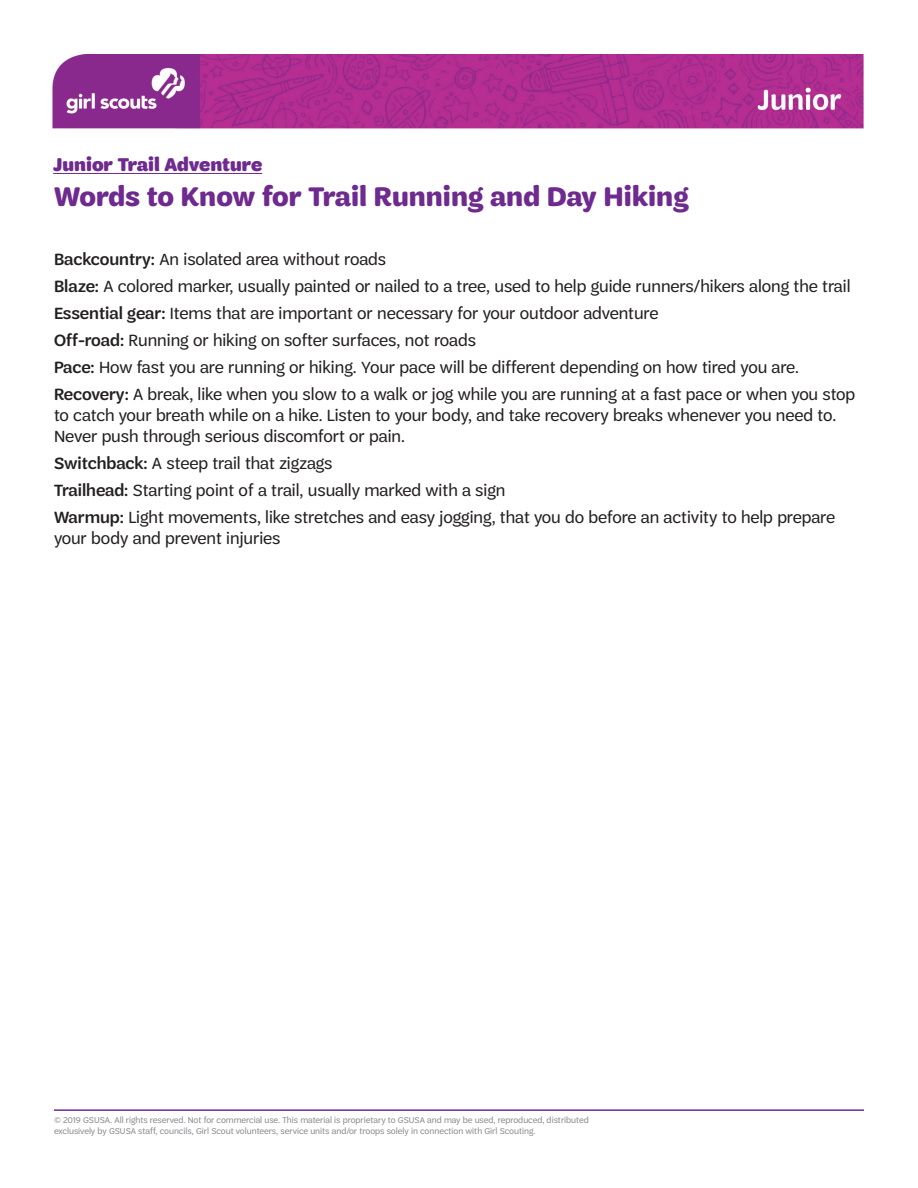
<style>
.page{position:relative;width:918px;height:1188px;background:#fff}
.page>*{position:absolute;margin:0;border:0;box-sizing:border-box;transform-origin:0 0}
.HEADLINE{font:700 28.5px "Trefoil Sans";color:#6e2a8e}
.SERIES_NAME{font:900 19.5px "Trefoil Sans";color:#6e2a8e}
.BODY_COPY{font:17.4px/21px "Trefoil Sans";color:#231f20}
.t1{font:9px/10.8px "Trefoil Sans";color:#8a8c8f}
.s1{font-weight:500}
</style>
<div class="page">
<hr style="left:54px;top:1109px;width:810px;height:2px;background:#6e2a8e">
<img style="left:52px;top:54px;width:812px;height:74px">
<hr style="left:53px;top:173px;width:209px;height:1px;background:#6e2a8e">
<p class="SERIES_NAME" style="left:53px;top:153px;width:210px">Junior Trail Adventure</p>
<p class="HEADLINE" style="left:54px;top:180px;width:636px">Words to Know for Trail Running and Day Hiking</p>
<p class="BODY_COPY" style="left:54px;top:249px;width:334px"><span class="s1">Backcountry:</span> An isolated area without roads</p>
<p class="BODY_COPY" style="left:54px;top:276px;width:798px"><span class="s1">Blaze:</span> A colored marker, usually painted or nailed to a tree, used to help guide runners/hikers along the trail</p>
<p class="BODY_COPY" style="left:54px;top:303px;width:606px"><span class="s1">Essential gear:</span> Items that are important or necessary for your outdoor adventure</p>
<p class="BODY_COPY" style="left:54px;top:330px;width:424px"><span class="s1">Off-road:</span> Running or hiking on softer surfaces, not roads</p>
<p class="BODY_COPY" style="left:54px;top:357px;width:747px"><span class="s1">Pace:</span> How fast you are running or hiking. Your pace will be different depending on how tired you are.</p>
<p class="BODY_COPY" style="left:54px;top:384px;width:803px"><span class="s1">Recovery:</span> A break, like when you slow to a walk or jog while you are running at a fast pace or when you stop to catch your breath while on a hike. Listen to your body, and take recovery breaks whenever you need to.<br>Never push through serious discomfort or pain.</p>
<p class="BODY_COPY" style="left:54px;top:453px;width:280px"><span class="s1">Switchback:</span> A steep trail that zigzags</p>
<p class="BODY_COPY" style="left:54px;top:480px;width:453px"><span class="s1">Trailhead:</span> Starting point of a trail, usually marked with a sign</p>
<p class="BODY_COPY" style="left:54px;top:507px;width:783px"><span class="s1">Warmup:</span> Light movements, like stretches and easy jogging, that you do before an activity to help prepare your body and prevent injuries</p>
<p class="t1" style="left:54px;top:1115px;width:536px">© 2019 GSUSA. All rights reserved. Not for commercial use. This material is proprietary to GSUSA and may be used, reproduced, distributed exclusively by GSUSA staff, councils, Girl Scout volunteers, service units and/or troops solely in connection with Girl Scouting.</p>
</div>
